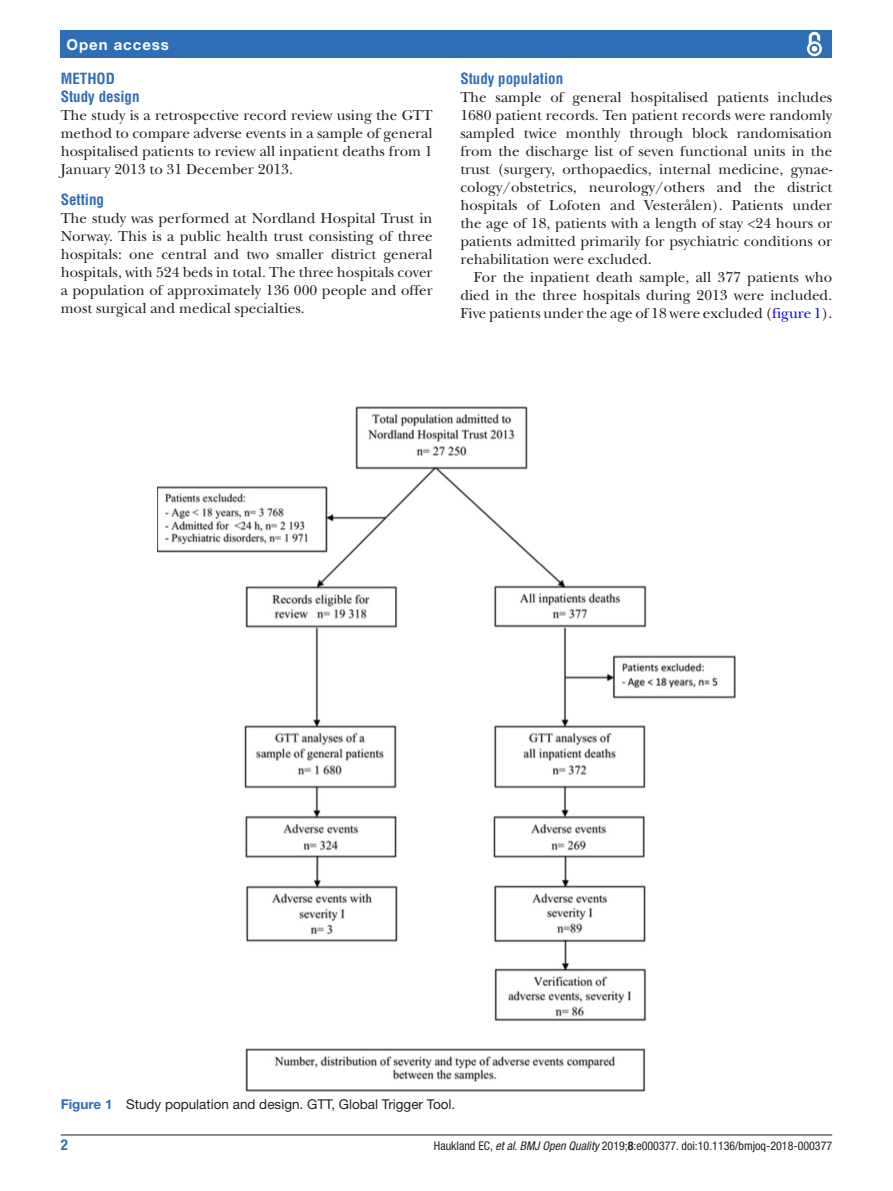
<style>
.page{position:relative;width:893px;height:1191px;background:#fff}
.page>*{position:absolute;margin:0;border:0;box-sizing:border-box;transform-origin:0 0}
.t1{font:15px/18px "New Baskerville";color:#231f20;text-align:justify}
.t2{font:700 condensed 15px/18px "Helvetica LT Std";color:#2e6eb7}
.t3{font:700 15px "Helvetica Neue LT Std";letter-spacing:.065em;color:#fff}
.t4{font:700 condensed 15px "Helvetica Neue LT Std";color:#2e6eb7}
.t5{font:13.5px "Helvetica Neue LT Std";color:#231f20}
.t6{font:condensed 12px "Helvetica Neue LT Std";color:#231f20}
.s1{color:#00f}
.s2{font-weight:700;color:#2e6eb7}
.s3{font-style:italic}
.s4{font-weight:700}
</style>
<div class="page">
<hr style="left:61px;top:1134px;width:771px;height:1px;background:#231f20">
<div style="left:61px;top:31px;width:771px;height:27px;background:#2e6eb7"></div>
<svg style="left:807px;top:31px;width:15px;height:26px"></svg>
<img style="left:157px;top:406px;width:579px;height:685px">
<p class="t3" style="left:66px;top:35px;width:104px">Open access</p>
<p class="t2" style="left:61px;top:69px;width:80px">Method<br>Study design</p>
<p class="t1" style="left:61px;top:106px;width:373px">The study is a retrospective record review using the GTT method to compare adverse events in a sample of general hospitalised patients to review all inpatient deaths from 1<br>January 2013 to 31 December 2013.</p>
<p class="t2" style="left:61px;top:190px;width:45px">Setting</p>
<p class="t1" style="left:61px;top:209px;width:373px">The study was performed at Nordland Hospital Trust in Norway. This is a public health trust consisting of three hospitals: one central and two smaller district general hospitals, with 524 beds in total. The three hospitals cover a population of approximately 136 000 people and offer most surgical and medical specialties.</p>
<p class="t2" style="left:460px;top:69px;width:104px">Study population</p>
<p class="t1" style="left:460px;top:88px;width:373px">The sample of general hospitalised patients includes 1680 patient records. Ten patient records were randomly sampled twice monthly through block randomisation from the discharge list of seven functional units in the trust (surgery, orthopaedics, internal medicine, gynae&shy;cology/obstetrics, neurology/others and the district hospitals of Lofoten and Vesterålen). Patients under the age of 18, patients with a length of stay &lt;24 hours or patients admitted primarily for psychiatric conditions or rehabilitation were excluded.</p>
<p class="t1" style="left:460px;top:268px;width:373px;text-indent:13px">For the inpatient death sample, all 377 patients who died in the three hospitals during 2013 were included.<br>Five patients under the age of 18 were excluded (<span class="s1">figure 1</span>).</p>
<p class="t5" style="left:61px;top:1096px;width:396px"><span class="s2">Figure 1</span> Study population and design. GTT, Global Trigger Tool.</p>
<p class="t4" style="left:61px;top:1135px;width:9px">2</p>
<p class="t6" style="left:434px;top:1138px;width:400px">Haukland EC, <span class="s3">et al</span>. <span class="s3">BMJ Open Quality</span> 2019;<span class="s4">8</span>:e000377. doi:10.1136/bmjoq-2018-000377</p>
</div>
